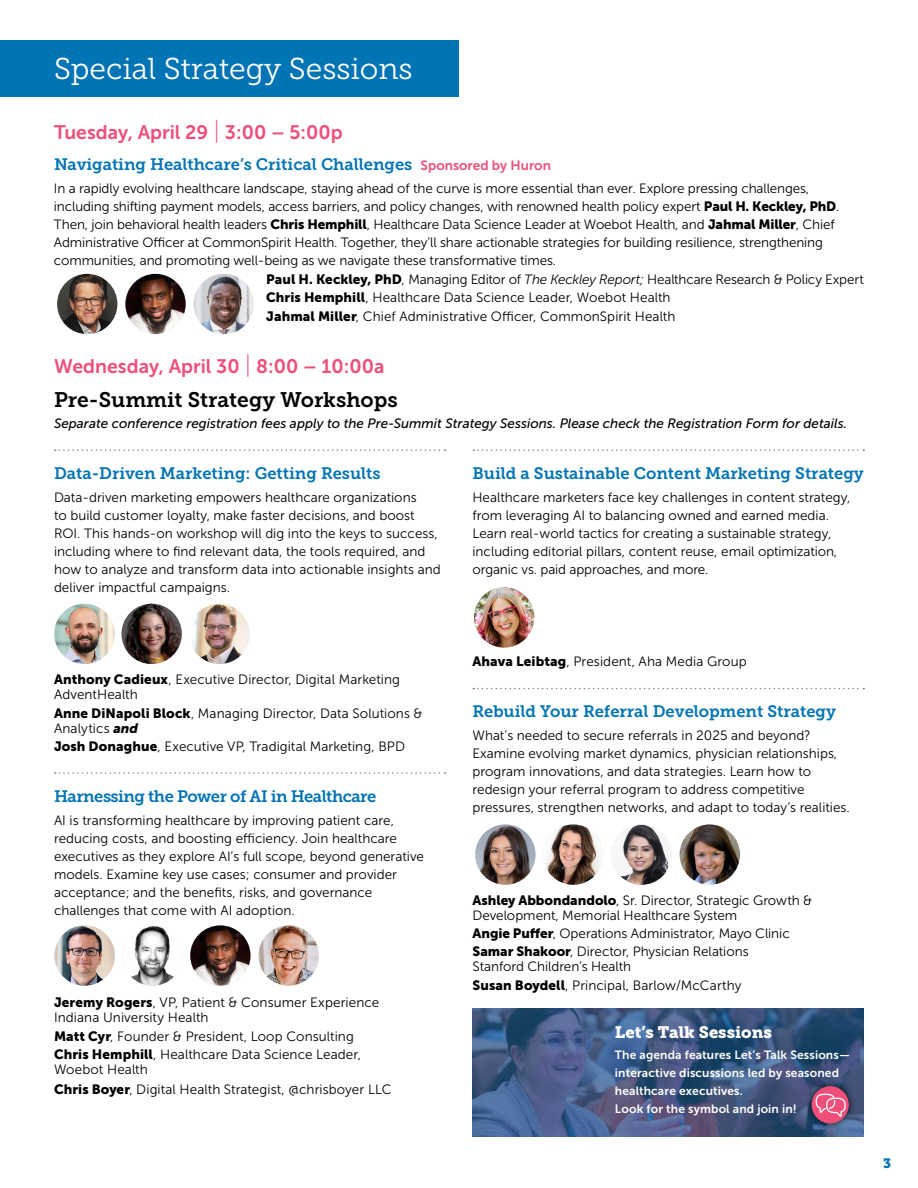
<style>
.page{position:relative;width:918px;height:1188px;background:#fff}
.page>*{position:absolute;margin:0;border:0;box-sizing:border-box;transform-origin:0 0}
.t1{font:30px "Museo Slab 300";color:#fff}
.t2{font:21px "Museo Slab 700";color:#000}
.t3{font:19.5px "Museo Sans 700";color:#ef4e79}
.t4{font:16.5px "Museo Slab 700";color:#0074b4}
.t5{font:16.5px "Museo Slab 700";letter-spacing:-.03em;color:#0074b4}
.t6{font:16.5px "Museo Slab 900";color:#fff}
.t7{font:13.5px/18px "Museo Sans 300";color:#000}
.t8{font:italic 13.5px "Museo Sans 500";color:#000}
.t9{font:13.5px "Museo Slab 900";color:#0074b4}
.t10{font:12px/18px "Museo Sans 700";letter-spacing:.01em;color:#fff}
.s1{font-family:"Museo Sans 100";font-size:24px}
.s2{font-family:"Museo Sans 700";font-size:13.5px;color:#ef4e79}
.s3{font-family:"Museo Sans 900"}
.s4{font-style:italic}
.s5{font-family:"Museo Sans 900";font-style:italic}
</style>
<div class="page">
<svg style="left:472px;top:1009px;width:392px;height:128px;background:#3f5781"></svg>
<svg style="left:55px;top:449px;width:391px;height:2px"></svg>
<svg style="left:55px;top:772px;width:391px;height:2px"></svg>
<svg style="left:473px;top:449px;width:391px;height:2px"></svg>
<svg style="left:473px;top:688px;width:391px;height:1px"></svg>
<img style="left:57px;top:274px;width:60px;height:60px;border-radius:30px">
<img style="left:474px;top:587px;width:60px;height:61px;border-radius:30px">
<img style="left:259px;top:925px;width:60px;height:61px;border-radius:30px">
<img style="left:475px;top:824px;width:61px;height:61px;border-radius:30px">
<img style="left:611px;top:824px;width:61px;height:61px;border-radius:30px">
<img style="left:54px;top:604px;width:61px;height:60px;border-radius:30px">
<img style="left:543px;top:824px;width:60px;height:61px;border-radius:30px">
<div style="left:0;top:40px;width:459px;height:57px;background:#0074b4"></div>
<div style="left:805px;top:1079px;width:51px;height:51px;background:#000;opacity:.75"></div>
<div style="left:812px;top:1086px;width:37px;height:37px;background:#ef4f79;border-radius:50%"></div>
<svg style="left:815px;top:1093px;width:31px;height:24px"></svg>
<img style="left:194px;top:274px;width:60px;height:60px;border-radius:30px">
<img style="left:125px;top:274px;width:61px;height:60px;border-radius:30px">
<img style="left:122px;top:925px;width:61px;height:61px;border-radius:30px">
<img style="left:190px;top:925px;width:61px;height:61px;border-radius:30px">
<img style="left:55px;top:925px;width:60px;height:61px;border-radius:30px">
<img style="left:122px;top:604px;width:60px;height:60px;border-radius:30px">
<img style="left:189px;top:604px;width:61px;height:60px;border-radius:30px">
<img style="left:680px;top:824px;width:60px;height:61px;border-radius:30px">
<h1 class="t1" style="left:54px;top:53px;width:360px">Special Strategy Sessions</h1>
<h3 class="t3" style="left:54px;top:121px;width:290px">Tuesday, April 29 <span class="s1">|</span> 3:00 – 5:00p</h3>
<p class="t4" style="left:54px;top:155px;width:499px">Navigating Healthcare’s Critical Challenges <span class="s2">Sponsored by Huron</span></p>
<p class="t7" style="left:54px;top:179px;width:787px">In a rapidly evolving healthcare landscape, staying ahead of the curve is more essential than ever. Explore pressing challenges, including shifting payment models, access barriers, and policy changes, with renowned health policy expert <span class="s3">Paul H. Keckley, PhD</span>.<br>Then, join behavioral health leaders <span class="s3">Chris Hemphill</span>, Healthcare Data Science Leader at Woebot Health, and <span class="s3">Jahmal Miller</span>, Chief Administrative Officer at CommonSpirit Health. Together, they’ll share actionable strategies for building resilience, strengthening communities, and promoting well-being as we navigate these transformative times.</p>
<p class="t7" style="left:266px;top:271px;width:599px"><span class="s3">Paul H. Keckley, PhD</span>, Managing Editor of <span class="s4">The Keckley Report;</span> Healthcare Research &amp; Policy Expert<br><span class="s3">Chris Hemphill</span>, Healthcare Data Science Leader, Woebot Health<br><span class="s3">Jahmal Miller</span>, Chief Administrative Officer, CommonSpirit Health</p>
<h3 class="t3" style="left:54px;top:355px;width:332px">Wednesday, April 30 <span class="s1">|</span> 8:00 – 10:00a</h3>
<h2 class="t2" style="left:54px;top:388px;width:345px">Pre-Summit Strategy Workshops</h2>
<p class="t8" style="left:54px;top:416px;width:795px">Separate conference registration fees apply to the Pre-Summit Strategy Sessions. Please check the Registration Form for details.</p>
<p class="t4" style="left:54px;top:464px;width:328px">Data-Driven Marketing: Getting Results</p>
<p class="t7" style="left:54px;top:488px;width:388px">Data-driven marketing empowers healthcare organizations<br>to build customer loyalty, make faster decisions, and boost ROI. This hands-on workshop will dig into the keys to success, including where to find relevant data, the tools required, and how to analyze and transform data into actionable insights and deliver impactful campaigns.</p>
<p class="t4" style="left:472px;top:464px;width:393px">Build a Sustainable Content Marketing Strategy</p>
<p class="t7" style="left:472px;top:488px;width:379px">Healthcare marketers face key challenges in content strategy, from leveraging AI to balancing owned and earned media.<br>Learn real-world tactics for creating a sustainable strategy, including editorial pillars, content reuse, email optimization, organic vs. paid approaches, and more.</p>
<p class="t7" style="left:54px;top:672px;width:348px;line-height:15px"><span class="s3">Anthony Cadieux</span>, Executive Director, Digital Marketing<br>AdventHealth</p>
<p class="t7" style="left:54px;top:706px;width:370px;line-height:15px"><span class="s3">Anne DiNapoli Block</span>, Managing Director, Data Solutions &amp;<br>Analytics <span class="s5">and</span></p>
<p class="t7" style="left:54px;top:737px;width:353px"><span class="s3">Josh Donaghue</span>, Executive VP, Tradigital Marketing, BPD</p>
<p class="t5" style="left:54px;top:787px;width:324px">Harnessing the Power of AI in Healthcare</p>
<p class="t7" style="left:54px;top:811px;width:372px">AI is transforming healthcare by improving patient care, reducing costs, and boosting efficiency. Join healthcare executives as they explore AI’s full scope, beyond generative models. Examine key use cases; consumer and provider acceptance; and the benefits, risks, and governance challenges that come with AI adoption.</p>
<p class="t7" style="left:54px;top:995px;width:327px;line-height:15px"><span class="s3">Jeremy Rogers</span>, VP, Patient &amp; Consumer Experience<br>Indiana University Health</p>
<p class="t7" style="left:54px;top:1027px;width:308px"><span class="s3">Matt Cyr</span>, Founder &amp; President, Loop Consulting<br><span class="s3">Chris Hemphill</span>, Healthcare Data Science Leader,</p>
<p class="t7" style="left:54px;top:1059px;width:339px;line-height:20.5px">Woebot Health<br><span class="s3">Chris Boyer</span>, Digital Health Strategist, @chrisboyer LLC</p>
<p class="t7" style="left:472px;top:653px;width:276px"><span class="s3">Ahava Leibtag</span>, President, Aha Media Group</p>
<p class="t4" style="left:472px;top:702px;width:365px">Rebuild Your Referral Development Strategy</p>
<p class="t7" style="left:472px;top:727px;width:379px">What’s needed to secure referrals in 2025 and beyond?<br>Examine evolving market dynamics, physician relationships, program innovations, and data strategies. Learn how to redesign your referral program to address competitive pressures, strengthen networks, and adapt to today’s realities.</p>
<p class="t7" style="left:472px;top:893px;width:341px;line-height:15px"><span class="s3">Ashley Abbondandolo</span>, Sr. Director, Strategic Growth &amp;<br>Development, Memorial Healthcare System</p>
<p class="t7" style="left:472px;top:924px;width:319px"><span class="s3">Angie Puffer</span>, Operations Administrator, Mayo Clinic<br><span class="s3">Samar Shakoor</span>, Director, Physician Relations</p>
<p class="t7" style="left:473px;top:958px;width:270px">Stanford Children’s Health<br><span class="s3">Susan Boydell</span>, Principal, Barlow/McCarthy</p>
<p class="t6" style="left:615px;top:1023px;width:158px">Let’s Talk Sessions</p>
<p class="t10" style="left:615px;top:1045px;width:236px">The agenda features Let’s Talk Sessions— interactive discussions led by seasoned healthcare executives.<br>Look for the symbol and join in!</p>
<p class="t9" style="left:883px;top:1155px;width:9px">3</p>
</div>
